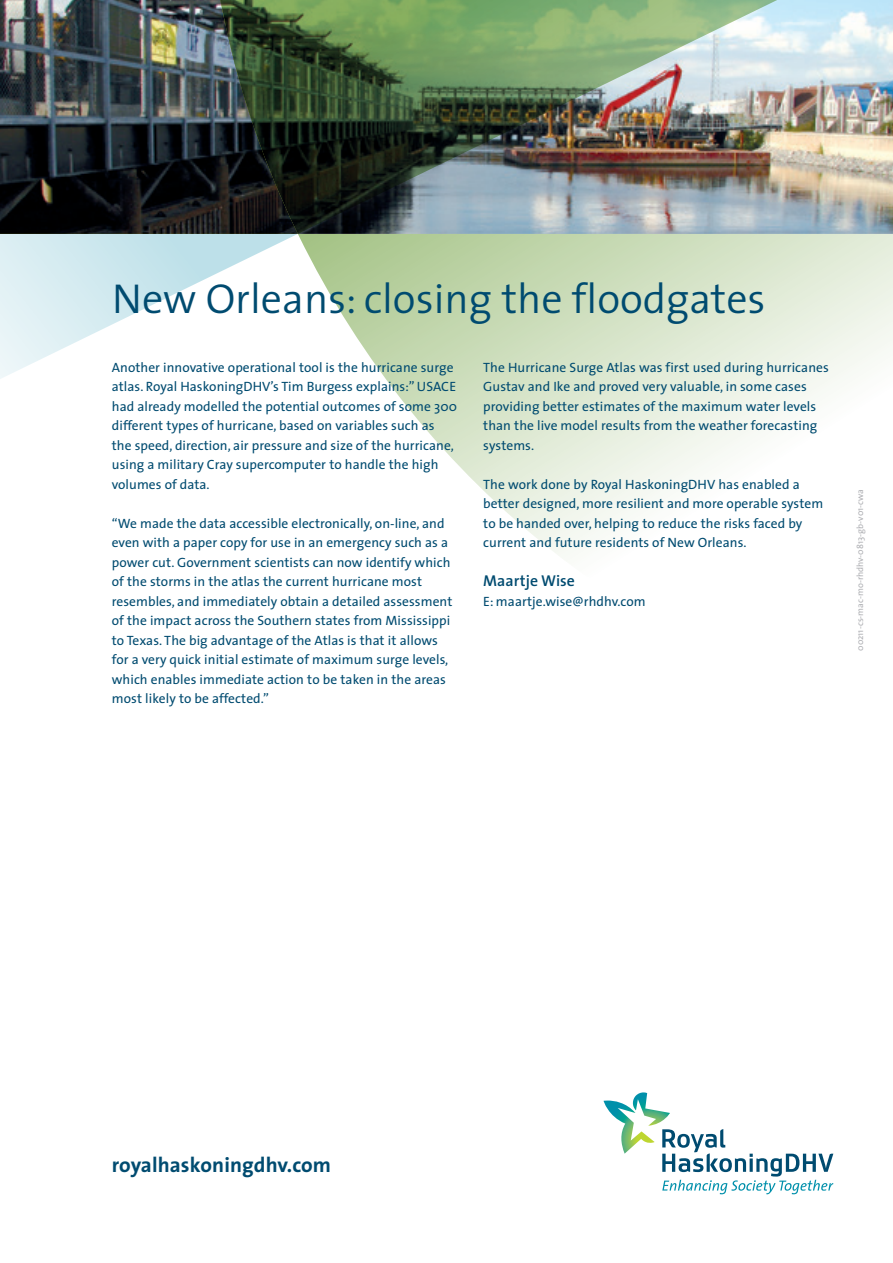
<style>
.page{position:relative;width:893px;height:1263px;background:#fff}
.page>*{position:absolute;margin:0;border:0;box-sizing:border-box;transform-origin:0 0}
.Insert_sheet_Main_He{font:300 42px "The Sans";color:#004b70}
.t1{font:700 21px "The Sans";letter-spacing:.005em;color:#004b70}
.Insert_sheet_-_conta{font:600 15.75px "The Sans";letter-spacing:.005em;color:#004b70}
.Insert_sheet_Body_Te{font:13.5px/19.5px "The Sans";letter-spacing:.005em;color:#004b70}
.t2{font:9px "The Sans";color:#afb0b4}
</style>
<div class="page">
<img style="left:0;top:0;width:204px;height:234px">
<img style="left:204px;top:0;width:689px;height:556px">
<svg style="left:0;top:234px;width:298px;height:151px"></svg>
<svg style="left:603px;top:1092px;width:230px;height:102px"></svg>
<p class="Insert_sheet_Main_He" style="left:112px;top:272px;width:655px">New Orleans: closing the floodgates</p>
<p class="Insert_sheet_Body_Te" style="left:112px;top:357px;width:347px">Another innovative operational tool is the hurricane surge atlas. Royal HaskoningDHV’s Tim Burgess explains:” USACE had already modelled the potential outcomes of some 300 different types of hurricane, based on variables such as the speed, direction, air pressure and size of the hurricane, using a military Cray supercomputer to handle the high volumes of data.</p>
<p class="Insert_sheet_Body_Te" style="left:112px;top:513px;width:342px">“We made the data accessible electronically, on-line, and even with a paper copy for use in an emergency such as a power cut. Government scientists can now identify which of the storms in the atlas the current hurricane most resembles, and immediately obtain a detailed assessment of the impact across the Southern states from Mississippi to Texas. The big advantage of the Atlas is that it allows for a very quick initial estimate of maximum surge levels, which enables immediate action to be taken in the areas most likely to be affected.”</p>
<p class="Insert_sheet_Body_Te" style="left:483px;top:357px;width:347px">The Hurricane Surge Atlas was first used during hurricanes Gustav and Ike and proved very valuable, in some cases providing better estimates of the maximum water levels than the live model results from the weather forecasting systems.</p>
<p class="Insert_sheet_Body_Te" style="left:483px;top:474px;width:342px">The work done by Royal HaskoningDHV has enabled a better designed, more resilient and more operable system to be handed over, helping to reduce the risks faced by current and future residents of New Orleans.</p>
<p class="Insert_sheet_-_conta" style="left:483px;top:571px;width:93px">Maartje Wise</p>
<p class="Insert_sheet_Body_Te" style="left:483px;top:591px;width:164px">E: maartje.wise@rhdhv.com</p>
<p class="t2" style="left:854px;top:651px;width:163px;rotate:-90deg">00211-cs-mac-mo-rhdhv-0813-gb-v01-cwa</p>
<h2 class="t1" style="left:112px;top:1151px;width:221px">royalhaskoningdhv.com</h2>
</div>
